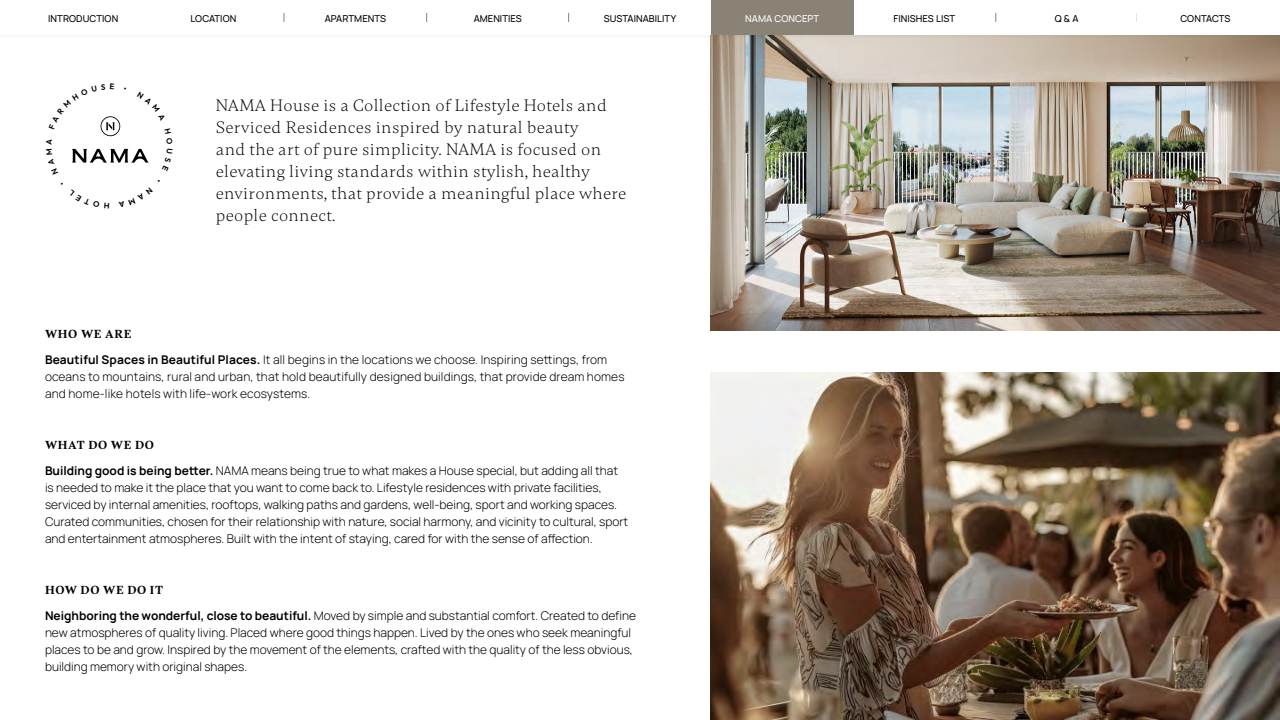
<style>
.page{position:relative;width:1280px;height:720px;background:#fff}
.page>*{position:absolute;margin:0;border:0;box-sizing:border-box;transform-origin:0 0}
.t1{font:300 17px/22px "Gambetta";letter-spacing:.02em;color:#000}
.t2{font:300 12px/17px "Manrope";color:#000}
.t3{font:700 12px "Gambetta";letter-spacing:.05em;color:#000}
.t4{font:500 9.5px "Manrope";letter-spacing:.005em;color:#000}
.t5{font:500 9.5px "Manrope";letter-spacing:.005em;color:#fff}
.s1{font-weight:700}
</style>
<div class="page">
<img style="left:711px;top:372px;width:569px;height:348px">
<img style="left:711px;top:39px;width:569px;height:292px">
<div style="left:0;top:0;width:1280px;height:39px;background:#000;opacity:.05"></div>
<div style="left:569px;top:0;width:142px;height:35px;background:#fff"></div>
<div style="left:853px;top:0;width:143px;height:35px;background:#fff"></div>
<div style="left:996px;top:0;width:142px;height:35px;background:#fff"></div>
<div style="left:141px;top:0;width:144px;height:35px;background:#fff"></div>
<div style="left:711px;top:0;width:143px;height:35px;background:#8a8375"></div>
<div style="left:426px;top:0;width:143px;height:35px;background:#fff"></div>
<div style="left:284px;top:0;width:142px;height:35px;background:#fff"></div>
<div style="left:1138px;top:0;width:142px;height:35px;background:#fff"></div>
<div style="left:0;top:0;width:141px;height:35px;background:#fff"></div>
<svg style="left:72px;top:116px;width:77px;height:47px"></svg>
<p class="t4" style="left:48px;top:11px;width:72px">INTRODUCTION</p>
<p class="t4" style="left:190px;top:11px;width:47px">LOCATION</p>
<p class="t4" style="left:325px;top:11px;width:63px">APARTMENTS</p>
<p class="t4" style="left:474px;top:11px;width:50px">AMENITIES</p>
<p class="t4" style="left:604px;top:11px;width:74px">SUSTAINABILITY</p>
<p class="t5" style="left:745px;top:11px;width:75px">NAMA CONCEPT</p>
<p class="t4" style="left:894px;top:11px;width:63px">FINISHES LIST</p>
<p class="t4" style="left:1055px;top:11px;width:25px">Q &amp; A</p>
<p class="t4" style="left:1180px;top:11px;width:52px">CONTACTS</p>
<p class="t1" style="left:216px;top:94px;width:412px">NAMA House is a Collection of Lifestyle Hotels and Serviced Residences inspired by natural beauty<br>and the art of pure simplicity. NAMA is focused on elevating living standards within stylish, healthy environments, that provide a meaningful place where people connect.</p>
<p class="t3" style="left:45px;top:327px;width:88px">WHO WE ARE</p>
<p class="t2" style="left:45px;top:350px;width:581px"><span class="s1">Beautiful Spaces in Beautiful Places.</span> It all begins in the locations we choose. Inspiring settings, from oceans to mountains, rural and urban, that hold beautifully designed buildings, that provide dream homes and home-like hotels with life-work ecosystems.</p>
<p class="t3" style="left:45px;top:438px;width:111px">WHAT DO WE DO</p>
<p class="t2" style="left:45px;top:461px;width:585px"><span class="s1">Building good is being better.</span> NAMA means being true to what makes a House special, but adding all that is needed to make it the place that you want to come back to. Lifestyle residences with private facilities, serviced by internal amenities, rooftops, walking paths and gardens, well-being, sport and working spaces.<br>Curated communities, chosen for their relationship with nature, social harmony, and vicinity to cultural, sport and entertainment atmospheres. Built with the intent of staying, cared for with the sense of affection.</p>
<p class="t3" style="left:45px;top:583px;width:120px">HOW DO WE DO IT</p>
<p class="t2" style="left:45px;top:606px;width:593px"><span class="s1">Neighboring the wonderful, close to beautiful.</span> Moved by simple and substantial comfort. Created to define new atmospheres of quality living. Placed where good things happen. Lived by the ones who seek meaningful places to be and grow. Inspired by the movement of the elements, crafted with the quality of the less obvious, building memory with original shapes.</p>
</div>
